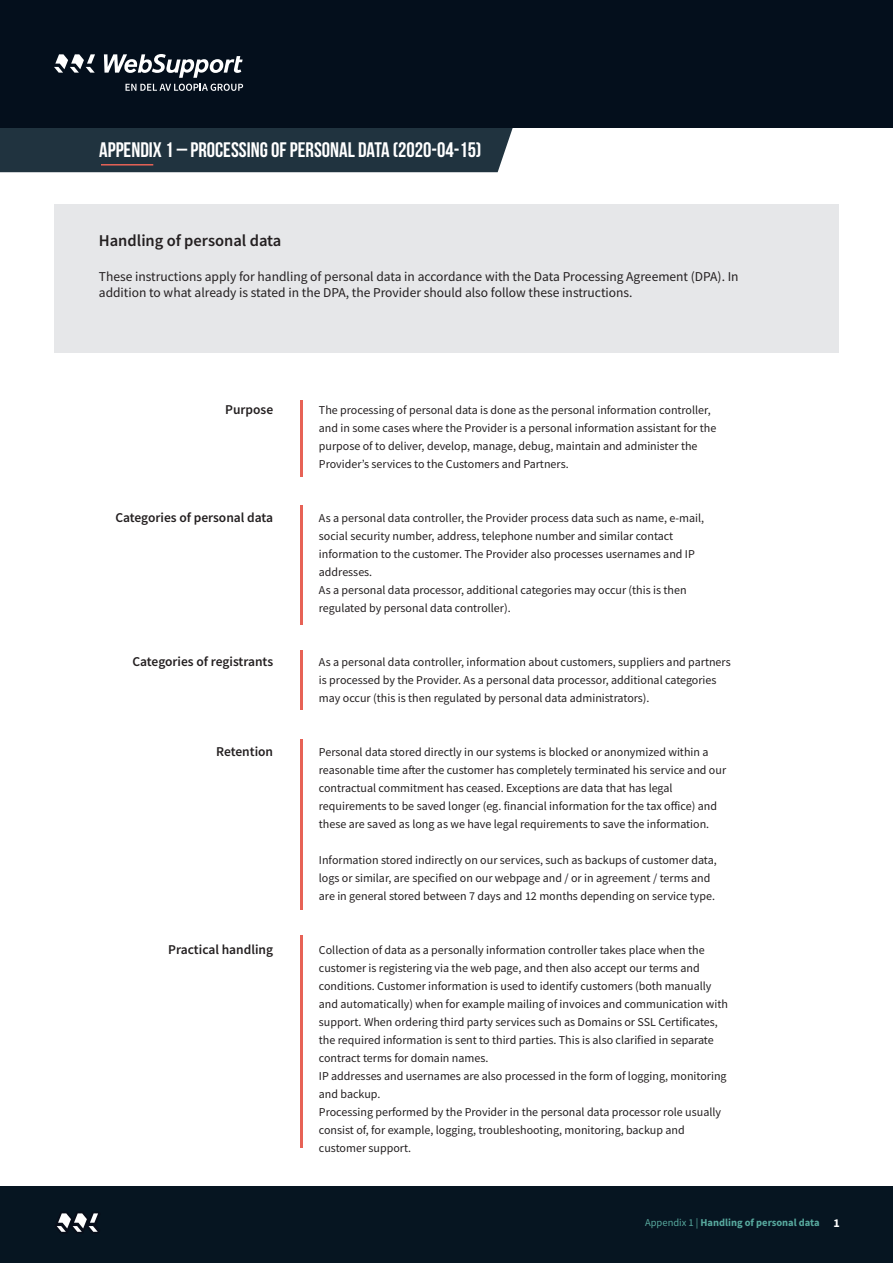
<style>
.page{position:relative;width:893px;height:1263px;background:#fff}
.page>*{position:absolute;margin:0;border:0;box-sizing:border-box;transform-origin:0 0}
.t1{font:21px "Bebas Neue";color:#fff}
.t2{font:600 16.5px "Source Sans Pro";color:#231f20}
.t3{font:13.5px/16.2px "Source Sans Pro";color:#231f20}
.t4{font:600 13.5px "Source Sans Pro";color:#231f20}
.t5{font:12px "Source Sans Pro";color:#231f20}
.t6{font:700 12px "Source Sans Pro";color:#fff}
.t7{font:700 10.5px "Source Sans Pro";color:#57a89d}
.s1{font-weight:400}
</style>
<div class="page">
<div style="left:0;top:1186px;width:893px;height:77px;background:#061521"></div>
<div style="left:54px;top:204px;width:785px;height:149px;background:#e6e7e9"></div>
<div style="left:0;top:128px;width:513px;height:44px;background:#20333f"></div>
<div style="left:0;top:0;width:893px;height:128px;background:#040f1c"></div>
<svg style="left:125px;top:84px;width:118px;height:7px"></svg>
<svg style="left:54px;top:54px;width:189px;height:24px"></svg>
<hr style="left:101px;top:164px;width:52px;height:2px;background:#e76256">
<svg style="left:56px;top:1213px;width:42px;height:19px"></svg>
<hr style="left:301px;top:400px;width:2px;height:76px;background:#e76256">
<hr style="left:301px;top:505px;width:2px;height:119px;background:#e76256">
<hr style="left:301px;top:651px;width:2px;height:59px;background:#e76256">
<hr style="left:301px;top:740px;width:2px;height:170px;background:#e76256">
<hr style="left:301px;top:935px;width:2px;height:213px;background:#e76256">
<p class="t1" style="left:99px;top:138px;width:383px">APPENDIX 1 – PROCESSING OF PERSONAL DATA (2020-04-15)</p>
<p class="t2" style="left:99px;top:230px;width:184px">Handling of personal data</p>
<p class="t3" style="left:99px;top:268px;width:641px">These instructions apply for handling of personal data in accordance with the Data Processing Agreement (DPA). In addition to what already is stated in the DPA, the Provider should also follow these instructions.</p>
<p class="t4" style="left:225px;top:401px;width:50px">Purpose</p>
<p class="t5" style="left:319px;top:402px;width:393px">The processing of personal data is done as the personal information controller,</p>
<p class="t5" style="left:319px;top:420px;width:399px">and in some cases where the Provider is a personal information assistant for the</p>
<p class="t5" style="left:319px;top:438px;width:380px">purpose of to deliver, develop, manage, debug, maintain and administer the</p>
<p class="t5" style="left:319px;top:456px;width:251px">Provider’s services to the Customers and Partners.</p>
<p class="t4" style="left:115px;top:509px;width:159px">Categories of personal data</p>
<p class="t5" style="left:319px;top:510px;width:387px">As a personal data controller, the Provider process data such as name, e-mail,</p>
<p class="t5" style="left:319px;top:528px;width:356px">social security number, address, telephone number and similar contact</p>
<p class="t5" style="left:319px;top:546px;width:377px">information to the customer. The Provider also processes usernames and IP</p>
<p class="t5" style="left:319px;top:564px;width:55px">addresses.</p>
<p class="t5" style="left:319px;top:582px;width:369px">As a personal data processor, additional categories may occur (this is then</p>
<p class="t5" style="left:319px;top:600px;width:193px">regulated by personal data controller).</p>
<p class="t4" style="left:132px;top:653px;width:142px">Categories of registrants</p>
<p class="t5" style="left:319px;top:654px;width:413px">As a personal data controller, information about customers, suppliers and partners</p>
<p class="t5" style="left:319px;top:672px;width:399px">is processed by the Provider. As a personal data processor, additional categories</p>
<p class="t5" style="left:319px;top:690px;width:332px">may occur (this is then regulated by personal data administrators).</p>
<p class="t4" style="left:216px;top:743px;width:59px">Retention</p>
<p class="t5" style="left:319px;top:744px;width:391px">Personal data stored directly in our systems is blocked or anonymized within a</p>
<p class="t5" style="left:319px;top:762px;width:409px">reasonable time after the customer has completely terminated his service and our</p>
<p class="t5" style="left:319px;top:780px;width:355px">contractual commitment has ceased. Exceptions are data that has legal</p>
<p class="t5" style="left:319px;top:798px;width:400px">requirements to be saved longer (eg. financial information for the tax office) and</p>
<p class="t5" style="left:319px;top:816px;width:392px">these are saved as long as we have legal requirements to save the information.</p>
<p class="t5" style="left:319px;top:852px;width:399px">Information stored indirectly on our services, such as backups of customer data,</p>
<p class="t5" style="left:319px;top:870px;width:393px">logs or similar, are specified on our webpage and / or in agreement / terms and</p>
<p class="t5" style="left:319px;top:888px;width:398px">are in general stored between 7 days and 12 months depending on service type.</p>
<p class="t4" style="left:168px;top:941px;width:106px">Practical handling</p>
<p class="t5" style="left:319px;top:942px;width:387px">Collection of data as a personally information controller takes place when the</p>
<p class="t5" style="left:319px;top:960px;width:382px">customer is registering via the web page, and then also accept our terms and</p>
<p class="t5" style="left:319px;top:978px;width:394px">conditions. Customer information is used to identify customers (both manually</p>
<p class="t5" style="left:319px;top:996px;width:411px">and automatically) when for example mailing of invoices and communication with</p>
<p class="t5" style="left:319px;top:1014px;width:400px">support. When ordering third party services such as Domains or SSL Certificates,</p>
<p class="t5" style="left:319px;top:1032px;width:396px">the required information is sent to third parties. This is also clarified in separate</p>
<p class="t5" style="left:319px;top:1050px;width:171px">contract terms for domain names.</p>
<p class="t5" style="left:319px;top:1068px;width:409px">IP addresses and usernames are also processed in the form of logging, monitoring</p>
<p class="t5" style="left:319px;top:1086px;width:63px">and backup.</p>
<p class="t5" style="left:319px;top:1104px;width:404px">Processing performed by the Provider in the personal data processor role usually</p>
<p class="t5" style="left:319px;top:1122px;width:367px">consist of, for example, logging, troubleshooting, monitoring, backup and</p>
<p class="t5" style="left:319px;top:1140px;width:94px">customer support.</p>
<p class="t7" style="left:645px;top:1215px;width:176px"><span class="s1">Appendix 1 |</span> Handling of personal data</p>
<p class="t6" style="left:833px;top:1215px;width:8px">1</p>
</div>
